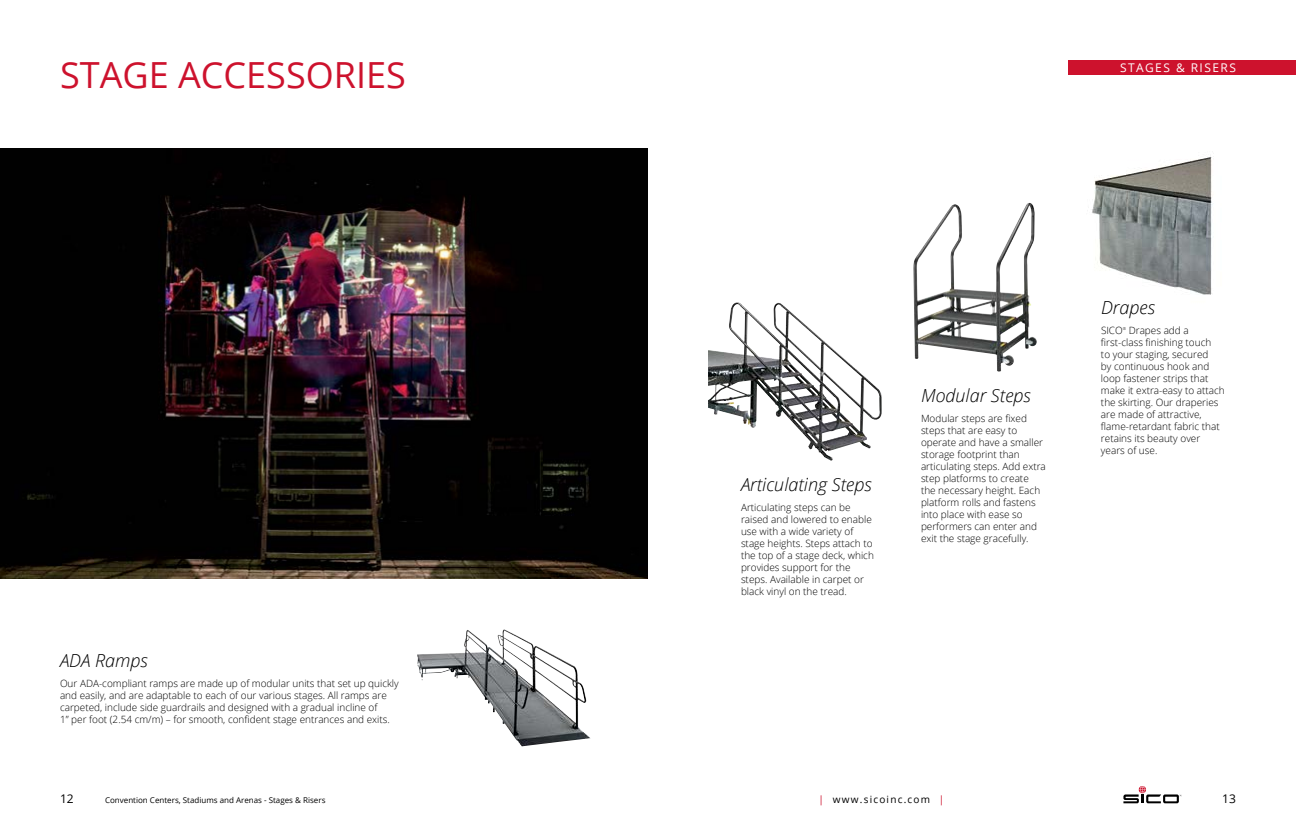
<style>
.page{position:relative;width:1296px;height:828px;background:#fff}
.page>*{position:absolute;margin:0;border:0;box-sizing:border-box;transform-origin:0 0}
.t1{font:36px "Open Sans";color:#cd122d}
.t2{font:italic 300 18px "Open Sans";color:#000}
.t3{font:12px "Open Sans";letter-spacing:.12em;color:#fff}
.t4{font:12px "Open Sans";color:#000}
.t5{font:300 10px/12px "Open Sans";color:#000}
.t6{font:10px "Open Sans";letter-spacing:.12em;color:#000}
.t7{font:8px "Open Sans";color:#000}
.t8{font:300 4px "Open Sans";color:#000}
.s1{color:#cd122d}
</style>
<div class="page">
<svg style="left:1123px;top:786px;width:59px;height:17px"></svg>
<div style="left:1068px;top:60px;width:228px;height:15px;background:#cd122d"></div>
<img style="left:1092px;top:155px;width:120px;height:140px">
<img style="left:913px;top:203px;width:124px;height:169px">
<img style="left:417px;top:629px;width:174px;height:117px">
<img style="left:0;top:149px;width:648px;height:430px">
<img style="left:708px;top:302px;width:125px;height:159px">
<h1 class="t1" style="left:60px;top:50px;width:347px">STAGE ACCESSORIES</h1>
<h2 class="t2" style="left:60px;top:649px;width:89px">ADA Ramps</h2>
<p class="t5" style="left:60px;top:677px;width:340px">Our ADA-compliant ramps are made up of modular units that set up quickly and easily, and are adaptable to each of our various stages. All ramps are carpeted, include side guardrails and designed with a gradual incline of<br>1” per foot (2.54 cm/m) – for smooth, confident stage entrances and exits.</p>
<p class="t3" style="left:1120px;top:59px;width:118px">STAGES &amp; RISERS</p>
<h2 class="t2" style="left:741px;top:472px;width:132px">Articulating Steps</h2>
<p class="t5" style="left:741px;top:501px;width:134px">Articulating steps can be raised and lowered to enable use with a wide variety of stage heights. Steps attach to the top of a stage deck, which provides support for the steps. Available in carpet or black vinyl on the tread.</p>
<h2 class="t2" style="left:921px;top:383px;width:111px">Modular Steps</h2>
<p class="t5" style="left:921px;top:412px;width:126px">Modular steps are fixed steps that are easy to operate and have a smaller storage footprint than articulating steps. Add extra step platforms to create the necessary height. Each platform rolls and fastens into place with ease so performers can enter and exit the stage gracefully.</p>
<h2 class="t2" style="left:1101px;top:295px;width:55px">Drapes</h2>
<p class="t5" style="left:1101px;top:324px;width:125px;text-indent:28px">Drapes add a first-class finishing touch<br>to your staging, secured<br>by continuous hook and loop fastener strips that make it extra-easy to attach the skirting. Our draperies are made of attractive, flame-retardant fabric that retains its beauty over years of use.</p>
<p class="t5" style="left:1101px;top:324px;width:23px">SICO</p>
<p class="t8" style="left:1123px;top:325px;width:5px">®</p>
<p class="t4" style="left:60px;top:791px;width:15px">12</p>
<p class="t7" style="left:105px;top:795px;width:222px">Convention Centers, Stadiums and Arenas - Stages &amp; Risers</p>
<p class="t6" style="left:819px;top:793px;width:127px"><span class="s1">|</span> www.sicoinc.com <span class="s1">|</span></p>
<p class="t4" style="left:1222px;top:791px;width:15px">13</p>
</div>
